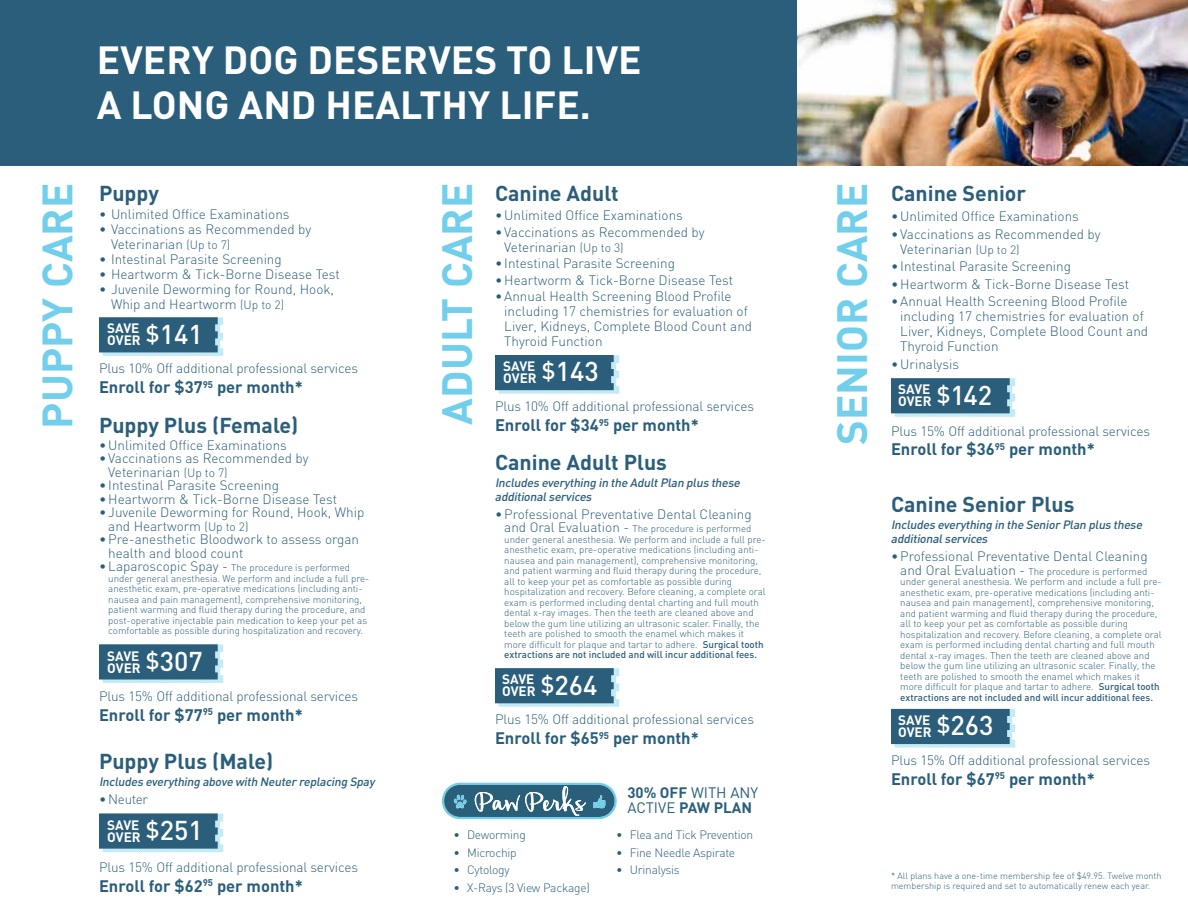
<style>
.page{position:relative;width:1188px;height:918px;background:#fff}
.page>*{position:absolute;margin:0;border:0;box-sizing:border-box;transform-origin:0 0}
.t1{font:700 41.85px "DIN";color:#71cfeb}
.t2{font:700 38.85px/44.5px "DIN";color:#fff}
.t3{font:700 21.3px "DIN";color:#2a5e7a}
.t4{font:700 16.5px "DIN";color:#2a5e7a}
.t5{font:700 15px/15px "DIN";color:#2a5e7a}
.t6{font:300 13.5px/15px "DIN";color:#2a5e7a}
.t7{font:700 13.5px/12px "DIN";color:#fff}
.t8{font:italic 500 12px/13.5px "DIN";color:#2a5e7a}
.t9{font:300 12px "DIN";letter-spacing:-.02em;color:#2a5e7a}
.t10{font:300 9.75px/10.5px "DIN";color:#2a5e7a}
.t11{font:300 9px/10.5px "DIN";color:#2a5e7a}
.s1{font-size:12px}
.s2{font-weight:500;font-size:26.85px}
.s3{font-size:13.5px}
.s4{font-weight:500}
.s5{font-weight:400}
</style>
<div class="page">
<svg style="left:442px;top:783px;width:175px;height:36px;background:#5789a0"></svg>
<svg style="left:495px;top:355px;width:125px;height:39px;background:#42738c"></svg>
<svg style="left:99px;top:317px;width:125px;height:39px;background:#42738c"></svg>
<svg style="left:99px;top:813px;width:125px;height:39px;background:#42738c"></svg>
<svg style="left:99px;top:644px;width:125px;height:39px;background:#42738c"></svg>
<svg style="left:891px;top:378px;width:125px;height:39px;background:#42738c"></svg>
<svg style="left:495px;top:668px;width:125px;height:39px;background:#42738c"></svg>
<svg style="left:891px;top:709px;width:125px;height:39px;background:#43748d"></svg>
<img style="left:796px;top:0;width:392px;height:166px">
<div style="left:0;top:0;width:796px;height:166px;background:#2a5e7a"></div>
<h2 class="t2" style="left:97px;top:36px;width:546px">EVERY DOG DESERVES TO LIVE<br>A LONG AND HEALTHY LIFE.</h2>
<h1 class="t1" style="left:30px;top:429px;width:247px;rotate:-90deg">PUPPY CARE</h1>
<h1 class="t1" style="left:430px;top:425px;width:243px;rotate:-90deg">ADULT CARE</h1>
<h1 class="t1" style="left:825px;top:445px;width:263px;rotate:-90deg">SENIOR CARE</h1>
<h3 class="t3" style="left:495px;top:179px;width:125px">Canine Adult</h3>
<h3 class="t6" style="left:495px;top:208px;width:189px">•Unlimited Office Examinations</h3>
<h3 class="t6" style="left:504px;top:224px;width:202px;text-indent:-9px">• Vaccinations as Recommended by<br>Veterinarian <span class="s1">(Up to 3)</span></h3>
<h3 class="t6" style="left:495px;top:256px;width:182px">• Intestinal Parasite Screening</h3>
<h3 class="t6" style="left:495px;top:272px;width:240px">•Heartworm &amp; Tick-Borne Disease Test</h3>
<h3 class="t6" style="left:504px;top:289px;width:249px;text-indent:-9px">•Annual Health Screening Blood Profile including 17 chemistries for evaluation of Liver, Kidneys, Complete Blood Count and Thyroid Function</h3>
<h3 class="t3" style="left:99px;top:179px;width:62px">Puppy</h3>
<h3 class="t6" style="left:99px;top:206px;width:192px">• Unlimited Office Examinations</h3>
<h3 class="t6" style="left:111px;top:221px;width:202px;text-indent:-12px">• Vaccinations as Recommended by<br>Veterinarian <span class="s1">(Up to 7)</span></h3>
<h3 class="t6" style="left:99px;top:251px;width:184px">• Intestinal Parasite Screening</h3>
<h3 class="t6" style="left:99px;top:266px;width:242px">• Heartworm &amp; Tick-Borne Disease Test</h3>
<h3 class="t6" style="left:111px;top:281px;width:225px;text-indent:-12px">• Juvenile Deworming for Round, Hook,<br>Whip and Heartworm <span class="s1">(Up to 2)</span></h3>
<h3 class="t7" style="left:107px;top:322px;width:97px">SAVE<br>OVER <sup>$</sup><span class="s2">141</span></h3>
<h3 class="t7" style="left:503px;top:360px;width:97px">SAVE<br>OVER <sup>$</sup><span class="s2">143</span></h3>
<h3 class="t6" style="left:99px;top:361px;width:261px">Plus 10% Off additional professional services</h3>
<h3 class="t4" style="left:99px;top:376px;width:205px">Enroll for $37<sup>95</sup> per month*</h3>
<h3 class="t6" style="left:495px;top:399px;width:261px">Plus 10% Off additional professional services</h3>
<h3 class="t4" style="left:495px;top:414px;width:205px">Enroll for $34<sup>95</sup> per month*</h3>
<h3 class="t3" style="left:99px;top:411px;width:201px">Puppy Plus (Female)</h3>
<h3 class="t6" style="left:99px;top:437px;width:189px">•Unlimited Office Examinations</h3>
<h3 class="t6" style="left:108px;top:452px;width:202px;line-height:13.5px;text-indent:-9px">• Vaccinations as Recommended by<br>Veterinarian <span class="s1">(Up to 7)</span></h3>
<h3 class="t6" style="left:99px;top:478px;width:182px">• Intestinal Parasite Screening</h3>
<h3 class="t6" style="left:99px;top:491px;width:240px">•Heartworm &amp; Tick-Borne Disease Test</h3>
<h3 class="t6" style="left:108px;top:506px;width:258px;line-height:13.5px;text-indent:-9px">• Juvenile Deworming for Round, Hook, Whip and Heartworm <span class="s1">(Up to 2)</span></h3>
<h3 class="t6" style="left:108px;top:533px;width:252px;line-height:13.5px;text-indent:-9px">•Pre-anesthetic Bloodwork to assess organ health and blood count</h3>
<p class="t10" style="left:108px;top:563px;width:263px;text-indent:-9px"><span class="s3">• Laparoscopic Spay -</span> The procedure is performed under general anesthesia. We perform and include a full pre&shy;anesthetic exam, pre-operative medications (including anti&shy;nausea and pain management), comprehensive monitoring, patient warming and fluid therapy during the procedure, and post-operative injectable pain medication to keep your pet as comfortable as possible during hospitalization and recovery.</p>
<h3 class="t3" style="left:495px;top:449px;width:173px">Canine Adult Plus</h3>
<p class="t8" style="left:495px;top:476px;width:249px">Includes everything in the AdultPlan plus these additionalservices</p>
<h3 class="t6" style="left:495px;top:506px;width:258px">•Professional Preventative Dental Cleaning</h3>
<p class="t10" style="left:504px;top:523px;width:263px"><span class="s3">and Oral Evaluation -</span> The procedure is performed under general anesthesia. We perform and include a full pre&shy;anesthetic exam, pre-operative medications (including anti&shy;nausea and pain management), comprehensive monitoring, and patient warming and fluid therapy during the procedure, all to keep your pet as comfortable as possible during hospitalization and recovery. Before cleaning, a complete oral exam is performed including dental charting and full mouth dental x-ray images. Then the teeth are cleaned above and below the gum line utilizing an ultrasonic scaler. Finally, the teeth are polished to smooth the enamel which makes it more difficult for plaque and tartar to adhere. <span class="s4">Surgical tooth extractions are not included and will incur additional fees.</span></p>
<h3 class="t7" style="left:107px;top:649px;width:97px">SAVE<br>OVER <sup>$</sup><span class="s2">307</span></h3>
<h3 class="t7" style="left:502px;top:673px;width:97px">SAVE<br>OVER <sup>$</sup><span class="s2">264</span></h3>
<h3 class="t6" style="left:99px;top:689px;width:261px">Plus 15% Off additional professional services</h3>
<h3 class="t4" style="left:99px;top:704px;width:205px">Enroll for $77<sup>95</sup> per month*</h3>
<h3 class="t3" style="left:99px;top:747px;width:176px">Puppy Plus (Male)</h3>
<p class="t8" style="left:99px;top:774px;width:277px">Includes everything above with Neuterreplacing Spay</p>
<h3 class="t6" style="left:99px;top:791px;width:51px">• Neuter</h3>
<h3 class="t6" style="left:495px;top:712px;width:261px">Plus 15% Off additional professional services</h3>
<h3 class="t4" style="left:495px;top:727px;width:205px">Enroll for $65<sup>95</sup> per month*</h3>
<h3 class="t5" style="left:627px;top:785px;width:132px">30% OFF <span class="s5">WITH ANY<br>ACTIVE</span> PAW PLAN</h3>
<h3 class="t7" style="left:107px;top:818px;width:97px">SAVE<br>OVER <sup>$</sup><span class="s2">251</span></h3>
<h3 class="t6" style="left:99px;top:859px;width:261px">Plus 15% Off additional professional services</h3>
<h3 class="t4" style="left:99px;top:875px;width:205px">Enroll for $62<sup>95</sup> per month*</h3>
<p class="t9" style="left:454px;top:827px;width:74px">• Deworming</p>
<p class="t9" style="left:454px;top:845px;width:65px">• Microchip</p>
<p class="t9" style="left:454px;top:863px;width:57px">• Cytology</p>
<p class="t9" style="left:454px;top:880px;width:138px">• X-Rays (3 View Package)</p>
<p class="t9" style="left:616px;top:827px;width:138px">• Flea and Tick Prevention</p>
<p class="t9" style="left:616px;top:845px;width:120px">• Fine Needle Aspirate</p>
<p class="t9" style="left:616px;top:863px;width:65px">• Urinalysis</p>
<h3 class="t3" style="left:891px;top:179px;width:137px">Canine Senior</h3>
<h3 class="t6" style="left:891px;top:209px;width:189px">•Unlimited Office Examinations</h3>
<h3 class="t6" style="left:900px;top:226px;width:202px;text-indent:-9px">• Vaccinations as Recommended by<br>Veterinarian <span class="s1">(Up to 2)</span></h3>
<h3 class="t6" style="left:891px;top:259px;width:182px">• Intestinal Parasite Screening</h3>
<h3 class="t6" style="left:891px;top:276px;width:240px">•Heartworm &amp; Tick-Borne Disease Test</h3>
<h3 class="t6" style="left:900px;top:294px;width:249px;text-indent:-9px">•Annual Health Screening Blood Profile including 17 chemistries for evaluation of Liver, Kidneys, Complete Blood Count and Thyroid Function</h3>
<h3 class="t6" style="left:891px;top:356px;width:70px">•Urinalysis</h3>
<h3 class="t7" style="left:898px;top:383px;width:95px">SAVE<br>OVER <sup>$</sup><span class="s2">142</span></h3>
<h3 class="t6" style="left:891px;top:423px;width:261px">Plus 15% Off additional professional services</h3>
<h3 class="t4" style="left:891px;top:439px;width:205px">Enroll for $36<sup>95</sup> per month*</h3>
<h3 class="t3" style="left:891px;top:491px;width:185px">Canine Senior Plus</h3>
<p class="t8" style="left:891px;top:518px;width:255px">Includes everything in the SeniorPlan plus these additionalservices</p>
<h3 class="t6" style="left:891px;top:549px;width:258px">•Professional Preventative Dental Cleaning</h3>
<p class="t10" style="left:900px;top:566px;width:263px"><span class="s3">and Oral Evaluation -</span> The procedure is performed under general anesthesia. We perform and include a full pre&shy;anesthetic exam, pre-operative medications (including anti&shy;nausea and pain management), comprehensive monitoring, and patient warming and fluid therapy during the procedure, all to keep your pet as comfortable as possible during hospitalization and recovery. Before cleaning, a complete oral exam is performed including dental charting and full mouth dental x-ray images. Then the teeth are cleaned above and below the gum line utilizing an ultrasonic scaler. Finally, the teeth are polished to smooth the enamel which makes it more difficult for plaque and tartar to adhere. <span class="s4">Surgical tooth extractions are not included and will incur additional fees.</span></p>
<h3 class="t7" style="left:898px;top:714px;width:97px">SAVE<br>OVER <sup>$</sup><span class="s2">263</span></h3>
<h3 class="t6" style="left:891px;top:753px;width:261px">Plus 15% Off additional professional services</h3>
<h3 class="t4" style="left:891px;top:768px;width:205px">Enroll for $67<sup>95</sup> per month*</h3>
<p class="t11" style="left:891px;top:870px;width:272px">* All plans have a one-time membership fee of $49.95. Twelve month membership is required and set to automatically renew each year.</p>
</div>
